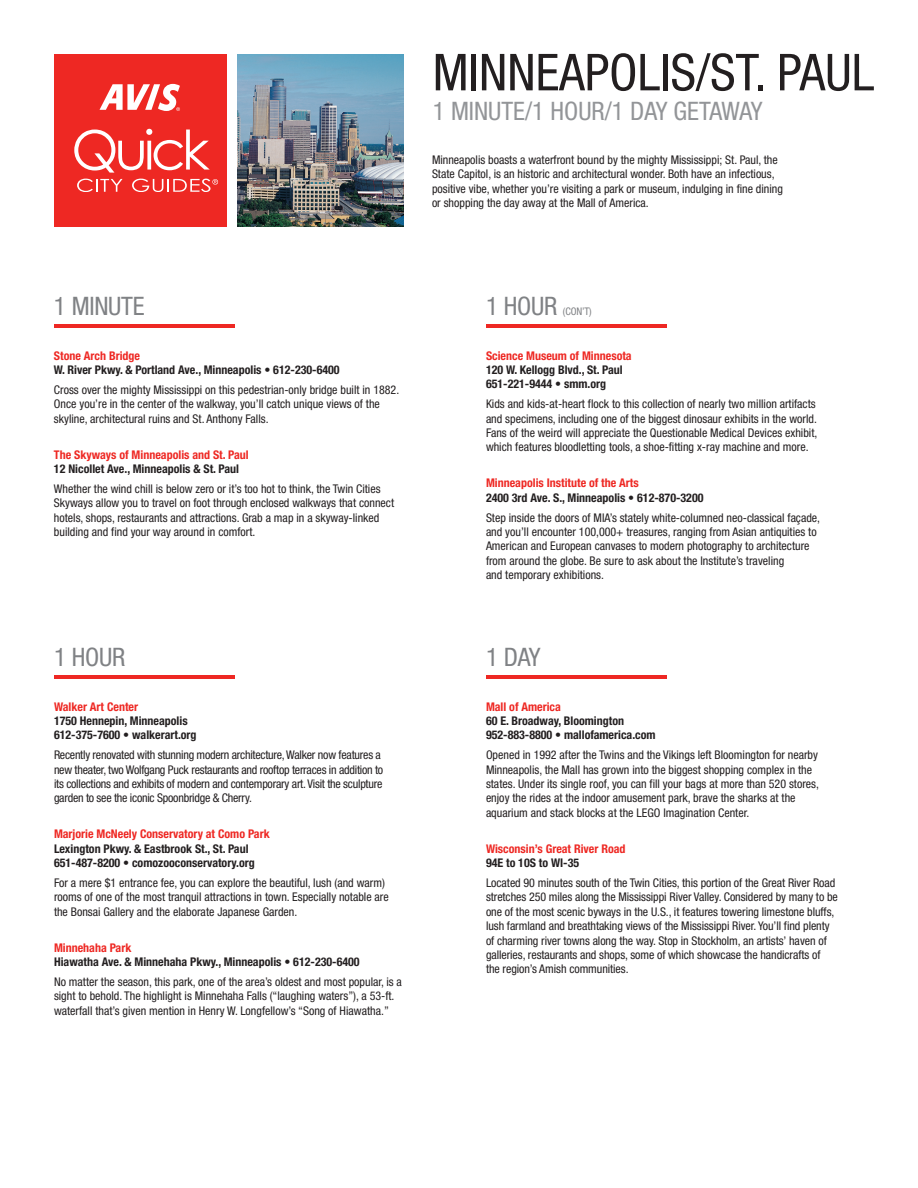
<style>
.page{position:relative;width:918px;height:1188px;background:#fff}
.page>*{position:absolute;margin:0;border:0;box-sizing:border-box;transform-origin:0 0}
.t1{font:condensed 51px "Helvetica Neue";color:#231f20}
.t2{font:condensed 25.5px "Helvetica Neue";color:#939598}
.t3{font:condensed 25.5px "Helvetica Neue";letter-spacing:-.01em;color:#808285}
.t4{font:condensed 12px/14.4px "Helvetica Neue";color:#231f20}
.t5{font:700 condensed 12px/14.4px "Helvetica Neue";color:#231f20}
.t6{font:condensed 12px/14.4px "Helvetica Neue";letter-spacing:-.02em;color:#231f20}
.t7{font:700 condensed 12px "Helvetica Neue";color:#ee2823}
.t8{font:condensed 10.5px "Helvetica Neue";color:#808285}
</style>
<div class="page">
<img style="left:238px;top:54px;width:165px;height:173px">
<hr style="left:54px;top:324px;width:181px;height:3px;background:#ee2823">
<hr style="left:54px;top:675px;width:181px;height:3px;background:#ee2823">
<hr style="left:486px;top:675px;width:181px;height:3px;background:#ee2823">
<hr style="left:486px;top:324px;width:181px;height:3px;background:#ee2823">
<div style="left:55px;top:54px;width:172px;height:172px;background:#ee2823"></div>
<svg style="left:74px;top:129px;width:136px;height:44px"></svg>
<svg style="left:77px;top:179px;width:46px;height:13px"></svg>
<svg style="left:132px;top:179px;width:86px;height:13px"></svg>
<svg style="left:100px;top:84px;width:80px;height:27px"></svg>
<h1 class="t1" style="left:433px;top:54px;width:443px">MINNEAPOLIS/ST. PAUL</h1>
<h2 class="t2" style="left:433px;top:102px;width:332px">1 MINUTE/1 HOUR/1 DAY GETAWAY</h2>
<p class="t4" style="left:432px;top:153px;width:353px">Minneapolis boasts a waterfront bound by the mighty Mississippi; St. Paul, the State Capitol, is an historic and architectural wonder. Both have an infectious, positive vibe, whether you’re visiting a park or museum, indulging in fine dining or shopping the day away at the Mall of America.</p>
<h2 class="t3" style="left:54px;top:297px;width:92px">1 MINUTE</h2>
<p class="t7" style="left:54px;top:351px;width:88px">Stone Arch Bridge</p>
<p class="t5" style="left:54px;top:364px;width:287px">W. River Pkwy. &amp; Portland Ave., Minneapolis • 612-230-6400</p>
<p class="t4" style="left:54px;top:383px;width:347px">Cross over the mighty Mississippi on this pedestrian-only bridge built in 1882.<br>Once you’re in the center of the walkway, you’ll catch unique views of the skyline, architectural ruins and St. Anthony Falls.</p>
<p class="t7" style="left:54px;top:450px;width:196px">The Skyways of Minneapolis and St. Paul</p>
<p class="t5" style="left:54px;top:463px;width:187px">12 Nicollet Ave., Minneapolis &amp; St. Paul</p>
<p class="t4" style="left:54px;top:482px;width:342px">Whether the wind chill is below zero or it’s too hot to think, the Twin Cities Skyways allow you to travel on foot through enclosed walkways that connect hotels, shops, restaurants and attractions. Grab a map in a skyway-linked building and find your way around in comfort.</p>
<h2 class="t3" style="left:54px;top:648px;width:73px">1 HOUR</h2>
<p class="t7" style="left:54px;top:702px;width:86px">Walker Art Center</p>
<p class="t5" style="left:54px;top:715px;width:144px">1750 Hennepin, Minneapolis<br>612-375-7600 • walkerart.org</p>
<p class="t6" style="left:54px;top:749px;width:331px">Recently renovated with stunning modern architecture, Walker now features a new theater, two Wolfgang Puck restaurants and rooftop terraces in addition to its collections and exhibits of modern and contemporary art. Visit the sculpture garden to see the iconic Spoonbridge &amp; Cherry.</p>
<p class="t7" style="left:54px;top:830px;width:217px">Marjorie McNeely Conservatory at Como Park</p>
<p class="t5" style="left:54px;top:842px;width:202px">Lexington Pkwy. &amp; Eastbrook St., St. Paul<br>651-487-8200 • comozooconservatory.org</p>
<p class="t4" style="left:54px;top:877px;width:336px">For a mere $1 entrance fee, you can explore the beautiful, lush (and warm) rooms of one of the most tranquil attractions in town. Especially notable are the Bonsai Gallery and the elaborate Japanese Garden.</p>
<p class="t7" style="left:54px;top:943px;width:79px">Minnehaha Park</p>
<p class="t5" style="left:54px;top:956px;width:307px">Hiawatha Ave. &amp; Minnehaha Pkwy., Minneapolis • 612-230-6400</p>
<p class="t4" style="left:54px;top:976px;width:349px">No matter the season, this park, one of the area’s oldest and most popular, is a sight to behold. The highlight is Minnehaha Falls (“laughing waters”), a 53-ft. waterfall that’s given mention in Henry W. Longfellow’s “Song of Hiawatha.”</p>
<h2 class="t3" style="left:486px;top:297px;width:73px">1 HOUR</h2>
<p class="t8" style="left:563px;top:308px;width:30px">(CON’T)</p>
<p class="t7" style="left:486px;top:351px;width:147px">Science Museum of Minnesota</p>
<p class="t5" style="left:486px;top:364px;width:138px">120 W. Kellogg Blvd., St. Paul<br>651-221-9444 • smm.org</p>
<p class="t4" style="left:486px;top:398px;width:333px">Kids and kids-at-heart flock to this collection of nearly two million artifacts and specimens, including one of the biggest dinosaur exhibits in the world.<br>Fans of the weird will appreciate the Questionable Medical Devices exhibit, which features bloodletting tools, a shoe-fitting x-ray machine and more.</p>
<p class="t7" style="left:486px;top:479px;width:154px">Minneapolis Institute of the Arts</p>
<p class="t5" style="left:486px;top:491px;width:219px">2400 3rd Ave. S., Minneapolis • 612-870-3200</p>
<p class="t4" style="left:486px;top:511px;width:336px">Step inside the doors of MIA’s stately white-columned neo-classical façade, and you’ll encounter 100,000+ treasures, ranging from Asian antiquities to American and European canvases to modern photography to architecture from around the globe. Be sure to ask about the Institute’s traveling<br>and temporary exhibitions.</p>
<h2 class="t3" style="left:486px;top:648px;width:56px">1 DAY</h2>
<p class="t7" style="left:486px;top:702px;width:76px">Mall of America</p>
<p class="t5" style="left:486px;top:715px;width:171px">60 E. Broadway, Bloomington<br>952-883-8800 • mallofamerica.com</p>
<p class="t4" style="left:486px;top:749px;width:334px">Opened in 1992 after the Twins and the Vikings left Bloomington for nearby Minneapolis, the Mall has grown into the biggest shopping complex in the states. Under its single roof, you can fill your bags at more than 520 stores, enjoy the rides at the indoor amusement park, brave the sharks at the aquarium and stack blocks at the LEGO Imagination Center.</p>
<p class="t7" style="left:486px;top:844px;width:141px">Wisconsin’s Great River Road</p>
<p class="t5" style="left:486px;top:857px;width:95px">94E to 10S to WI-35</p>
<p class="t4" style="left:486px;top:877px;width:353px">Located 90 minutes south of the Twin Cities, this portion of the Great River Road stretches 250 miles along the Mississippi River Valley. Considered by many to be one of the most scenic byways in the U.S., it features towering limestone bluffs, lush farmland and breathtaking views of the Mississippi River. You’ll find plenty of charming river towns along the way. Stop in Stockholm, an artists’ haven of galleries, restaurants and shops, some of which showcase the handicrafts of<br>the region’s Amish communities.</p>
</div>
